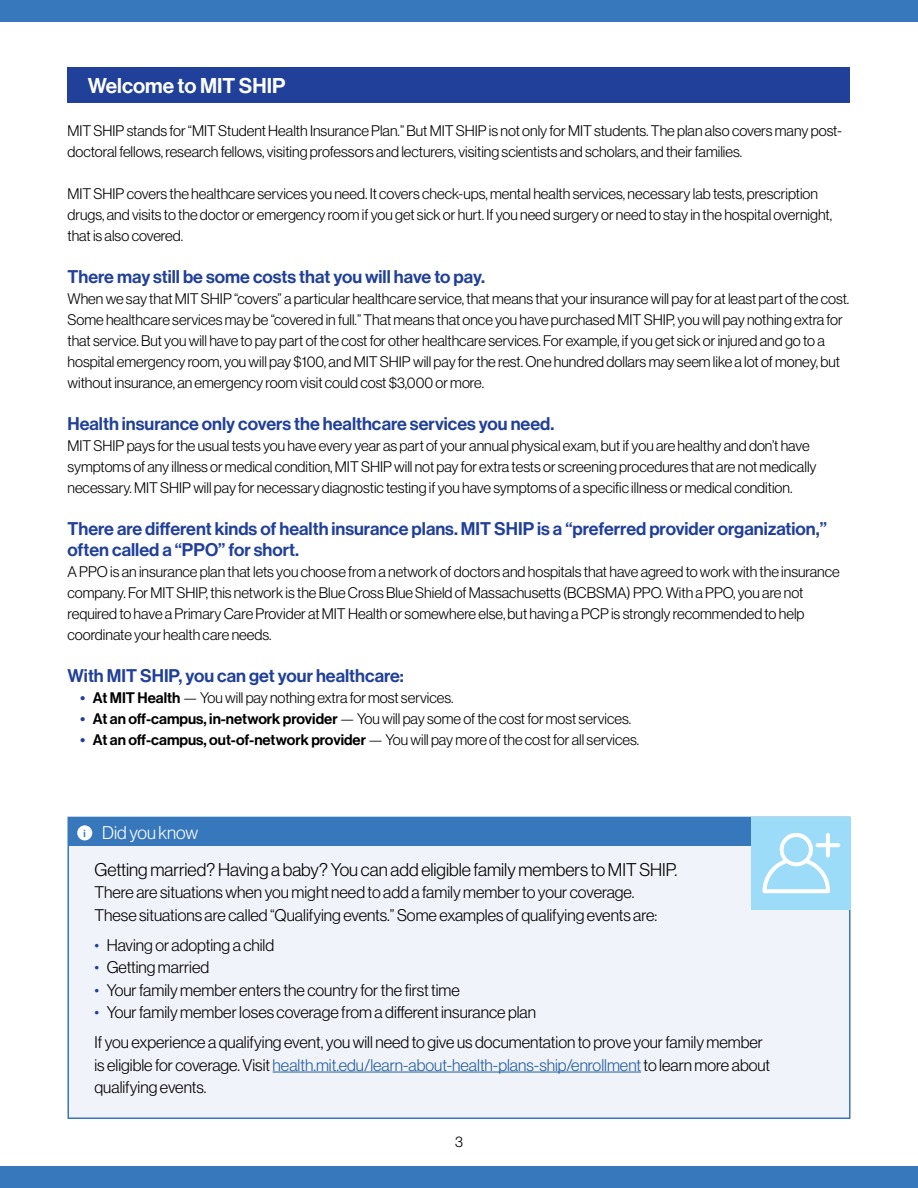
<style>
.page{position:relative;width:918px;height:1188px;background:#fff}
.page>*{position:absolute;margin:0;border:0;box-sizing:border-box;transform-origin:0 0}
.t1{font:21px "N Haas Grotesk DS Pro 65 Md";color:#fff}
.t2{font:18px/21px "N Haas Grotesk DS Pro 65 Md";color:#21409a}
.t3{font:18px "N Haas Grotesk DS Pro 45 Lt";color:#000}
.t4{font:18px "N Haas Grotesk DS Pro 45 Lt";color:#fff}
.t5{font:16.5px/22.5px "N Haas Grotesk DS Pro 45 Lt";color:#000}
.t6{font:15px/21px "N Haas Grotesk DS Pro 45 Lt";color:#000}
.t7{font:10.05px "N Haas Grotesk DS Pro 65 Md";color:#3777bc}
.s1{font-family:"N Haas Grotesk DS Pro 65 Md";color:#21409a}
.s2{font-family:"N Haas Grotesk DS Pro 65 Md"}
.s3{color:#21409a}
.s4{color:#215e9e}
</style>
<div class="page">
<div style="left:0;top:1166px;width:918px;height:22px;background:#3777bc"></div>
<div style="left:0;top:0;width:918px;height:21px;background:#3777bc"></div>
<div style="left:68px;top:68px;width:782px;height:35px;background:#21409a"></div>
<div style="left:68px;top:817px;width:782px;height:302px;background:#f1f3fa;border:2px solid #3777bc"></div>
<div style="left:68px;top:818px;width:782px;height:28px;background:#3777bc"></div>
<div style="left:77px;top:825px;width:15px;height:15px;background:#fff;border-radius:50%"></div>
<hr style="left:273px;top:1072px;width:368px;height:1px;background:#215e9e">
<div style="left:751px;top:817px;width:99px;height:92px;background:#9ddcf9"></div>
<svg style="left:762px;top:833px;width:78px;height:60px"></svg>
<h2 class="t1" style="left:88px;top:74px;width:199px">Welcome to MIT SHIP</h2>
<p class="t6" style="left:68px;top:121px;width:776px">MIT SHIP stands for “MIT Student Health Insurance Plan.” But MIT SHIP is not only for MIT students. The plan also covers many post&shy;doctoral fellows, research fellows, visiting professors and lecturers, visiting scientists and scholars, and their families.</p>
<p class="t6" style="left:68px;top:184px;width:766px">MIT SHIP covers the healthcare services you need. It covers check-ups, mental health services, necessary lab tests, prescription drugs, and visits to the doctor or emergency room if you get sick or hurt. If you need surgery or need to stay in the hospital overnight, that is also covered.</p>
<h3 class="t2" style="left:68px;top:267px;width:419px">There may still be some costs that you will have to pay.</h3>
<p class="t6" style="left:68px;top:289px;width:783px">When we say that MIT SHIP “covers” a particular healthcare service, that means that your insurance will pay for at least part of the cost.<br>Some healthcare services may be “covered in full.” That means that once you have purchased MIT SHIP, you will pay nothing extra for that service. But you will have to pay part of the cost for other healthcare services. For example, if you get sick or injured and go to a hospital emergency room, you will pay $100, and MIT SHIP will pay for the rest. One hundred dollars may seem like a lot of money, but without insurance, an emergency room visit could cost $3,000 or more.</p>
<h3 class="t2" style="left:68px;top:414px;width:488px">Health insurance only covers the healthcare services you need.</h3>
<p class="t6" style="left:68px;top:436px;width:751px">MIT SHIP pays for the usual tests you have every year as part of your annual physical exam, but if you are healthy and don’t have symptoms of any illness or medical condition, MIT SHIP will not pay for extra tests or screening procedures that are not medically necessary. MIT SHIP will pay for necessary diagnostic testing if you have symptoms of a specific illness or medical condition.</p>
<h3 class="t2" style="left:68px;top:519px;width:761px">There are different kinds of health insurance plans. MIT SHIP is a “preferred provider organization,” often called a “PPO” for short.</h3>
<p class="t6" style="left:68px;top:562px;width:774px">A PPO is an insurance plan that lets you choose from a network of doctors and hospitals that have agreed to work with the insurance company. For MIT SHIP, this network is the Blue Cross Blue Shield of Massachusetts (BCBSMA) PPO. With a PPO, you are not required to have a Primary Care Provider at MIT Health or somewhere else, but having a PCP is strongly recommended to help coordinate your health care needs.</p>
<h3 class="t2" style="left:68px;top:666px;width:338px">With MIT SHIP, you can get your healthcare:</h3>
<p class="t6" style="left:80px;top:688px;width:375px"><span class="s1">•</span> <span class="s2">At MIT Health</span> — You will pay nothing extra for most services.</p>
<p class="t6" style="left:80px;top:709px;width:553px"><span class="s1">•</span> <span class="s2">At an off-campus, in-network provider</span> — You will pay some of the cost for most services.</p>
<p class="t6" style="left:80px;top:730px;width:561px"><span class="s1">•</span> <span class="s2">At an off-campus, out-of-network provider</span> — You will pay more of the cost for all services.</p>
<p class="t7" style="left:84px;top:827px;width:4px">i</p>
<h3 class="t4" style="left:102px;top:823px;width:98px">Did you know</h3>
<p class="t3" style="left:94px;top:860px;width:584px">Getting married? Having a baby? You can add eligible family members to MIT SHIP.</p>
<p class="t5" style="left:94px;top:881px;width:564px">There are situations when you might need to add a family member to your coverage.<br>These situations are called “Qualifying events.” Some examples of qualifying events are:</p>
<p class="t5" style="left:94px;top:934px;width:181px"><span class="s3">•</span> Having or adopting a child</p>
<p class="t5" style="left:94px;top:956px;width:116px"><span class="s3">•</span> Getting married</p>
<p class="t5" style="left:94px;top:979px;width:367px"><span class="s3">•</span> Your family member enters the country for the first time</p>
<p class="t5" style="left:94px;top:1001px;width:443px"><span class="s3">•</span> Your family member loses coverage from a different insurance plan</p>
<p class="t5" style="left:94px;top:1031px;width:677px">If you experience a qualifying event, you will need to give us documentation to prove your family member is eligible for coverage. Visit <span class="s4">health.mit.edu/learn-about-health-plans-ship/enrollment</span> to learn more about qualifying events.</p>
<p class="t6" style="left:455px;top:1131px;width:9px">3</p>
</div>
